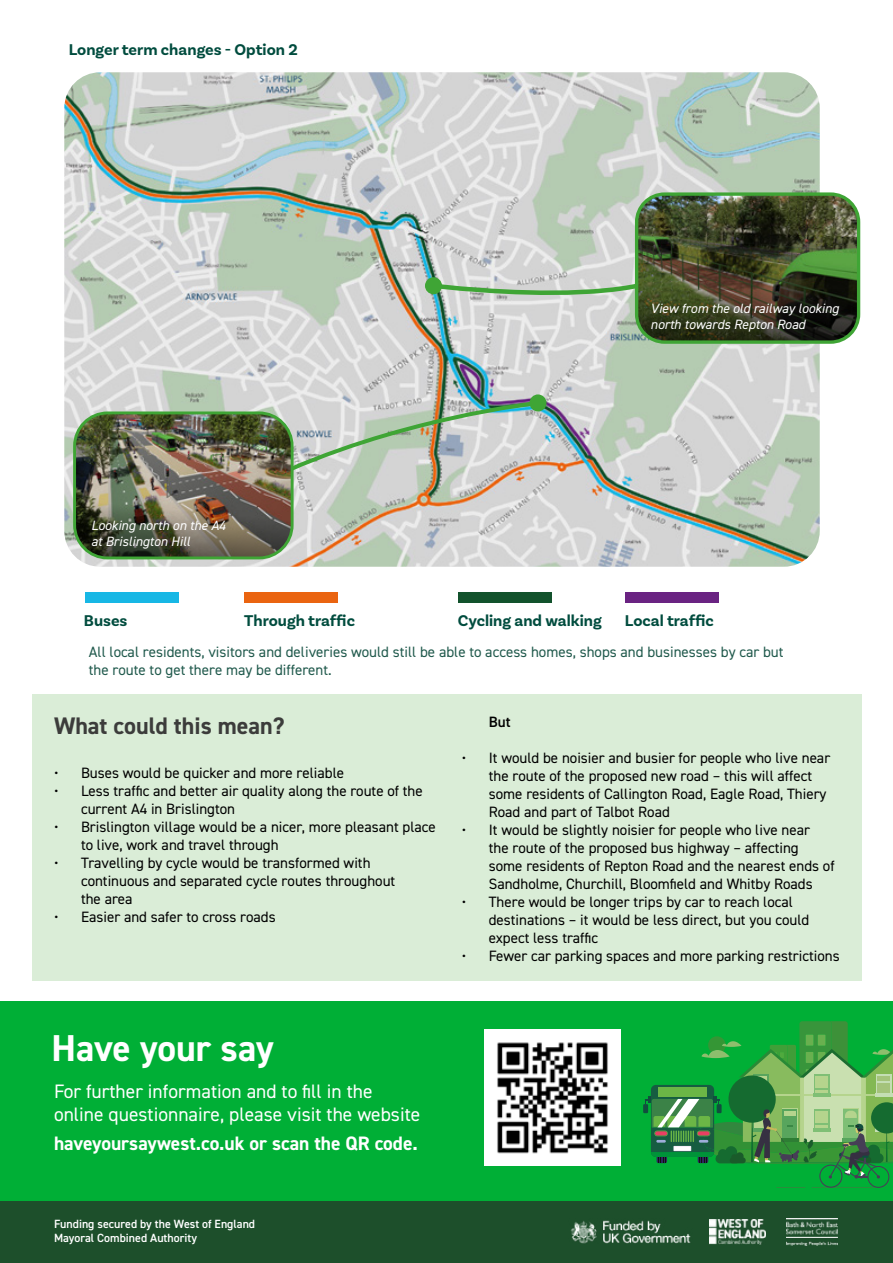
<style>
.page{position:relative;width:893px;height:1263px;background:#fff}
.page>*{position:absolute;margin:0;border:0;box-sizing:border-box;transform-origin:0 0}
.t1{font:700 37.5px "DIN2014";letter-spacing:-.005em;color:#fff}
.t2{font:700 24px "DIN2014";color:#3c3c3b}
.t3{font:19.5px/23.4px "DIN2014";color:#fff}
.t4{font:700 19.5px "DIN2014";color:#fff}
.t5{font:700 16.35px "Basic Sans";color:#004c3e}
.t6{font:15px/18px "DIN2014";color:#000}
.t7{font:15px/18px "DIN2014";color:#215a4d}
.t8{font:600 15px "DIN2014";color:#000}
.t9{font:italic 13.5px/16.2px "DIN2014";color:#fff}
.t10{font:600 12px/14.4px "DIN2014";color:#fff}
</style>
<div class="page">
<div style="left:85px;top:593px;width:94px;height:10px;background:#17b7e5"></div>
<div style="left:244px;top:593px;width:94px;height:10px;background:#ea6410"></div>
<div style="left:458px;top:593px;width:93px;height:10px;background:#12522c"></div>
<div style="left:625px;top:593px;width:93px;height:10px;background:#6a2382"></div>
<div style="left:32px;top:694px;width:829px;height:286px;background:#daedd7"></div>
<div style="left:0;top:1001px;width:893px;height:226px;background:#00af36"></div>
<div style="left:643px;top:1104px;width:5px;height:9px;background:#114e3e"></div>
<svg style="left:645px;top:1021px;width:248px;height:167px"></svg>
<img style="left:484px;top:1029px;width:136px;height:136px">
<div style="left:0;top:1201px;width:893px;height:62px;background:#1d4f2b"></div>
<img style="left:571px;top:1220px;width:120px;height:24px">
<img style="left:786px;top:1218px;width:52px;height:27px">
<img style="left:709px;top:1219px;width:56px;height:25px">
<img style="left:64px;top:72px;width:756px;height:495px">
<div style="left:529px;top:394px;width:17px;height:17px;background:#3fa535;border-radius:50%"></div>
<div style="left:425px;top:277px;width:17px;height:17px;background:#3fa535;border-radius:50%"></div>
<svg style="left:429px;top:216px;width:207px;height:108px;background:#c9d1ca"></svg>
<svg style="left:260px;top:399px;width:282px;height:87px;background:#c0c8be"></svg>
<img style="left:637px;top:194px;width:219px;height:148px">
<div style="left:635px;top:192px;width:225px;height:152px;border:3px solid #3fa535;border-radius:28px"></div>
<img style="left:75px;top:413px;width:217px;height:145px">
<div style="left:73px;top:411px;width:221px;height:148px;border:3px solid #3fa535;border-radius:33px"></div>
<p class="t5" style="left:69px;top:39px;width:230px">Longer term changes - Option 2</p>
<p class="t9" style="left:91px;top:517px;width:136px">Looking north on the A4 at Brislington Hill</p>
<p class="t9" style="left:651px;top:300px;width:190px">View from the old railway looking north towards Repton Road</p>
<p class="t5" style="left:84px;top:611px;width:45px">Buses</p>
<p class="t5" style="left:244px;top:611px;width:112px">Through traffic</p>
<p class="t5" style="left:458px;top:611px;width:145px">Cycling and walking</p>
<p class="t5" style="left:625px;top:611px;width:91px">Local traffic</p>
<p class="t7" style="left:89px;top:642px;width:696px">All local residents, visitors and deliveries would still be able to access homes, shops and businesses by car but the route to get there may be different.</p>
<h2 class="t2" style="left:54px;top:710px;width:232px">What could this mean?</h2>
<p class="t6" style="left:54px;top:763px;width:292px">• Buses would be quicker and more reliable</p>
<p class="t6" style="left:81px;top:781px;width:343px;text-indent:-27px">• Less traffic and better air quality along the route of the current A4 in Brislington</p>
<p class="t6" style="left:81px;top:817px;width:356px;text-indent:-27px">• Brislington village would be a nicer, more pleasant place to live, work and travel through</p>
<p class="t6" style="left:81px;top:853px;width:316px;text-indent:-27px">• Travelling by cycle would be transformed with continuous and separated cycle routes throughout the area</p>
<p class="t6" style="left:54px;top:907px;width:223px">• Easier and safer to cross roads</p>
<p class="t8" style="left:489px;top:712px;width:23px">But</p>
<p class="t6" style="left:489px;top:749px;width:343px;text-indent:-27px">• It would be noisier and busier for people who live near the route of the proposed new road – this will affect some residents of Callington Road, Eagle Road, Thiery Road and part of Talbot Road</p>
<p class="t6" style="left:489px;top:821px;width:347px;text-indent:-27px">• It would be slightly noisier for people who live near<br>the route of the proposed bus highway – affecting some residents of Repton Road and the nearest ends of Sandholme, Churchill, Bloomfield and Whitby Roads</p>
<p class="t6" style="left:489px;top:893px;width:322px;text-indent:-27px">• There would be longer trips by car to reach local destinations – it would be less direct, but you could expect less traffic</p>
<p class="t6" style="left:462px;top:947px;width:379px">• Fewer car parking spaces and more parking restrictions</p>
<h1 class="t1" style="left:52px;top:1023px;width:224px">Have your say</h1>
<h3 class="t3" style="left:54px;top:1079px;width:368px">For further information and to fill in the online questionnaire, please visit the website</h3>
<h3 class="t4" style="left:54px;top:1130px;width:365px">haveyoursaywest.co.uk or scan the QR code.</h3>
<p class="t10" style="left:54px;top:1216px;width:203px">Funding secured by the West of England<br>Mayoral Combined Authority</p>
</div>
